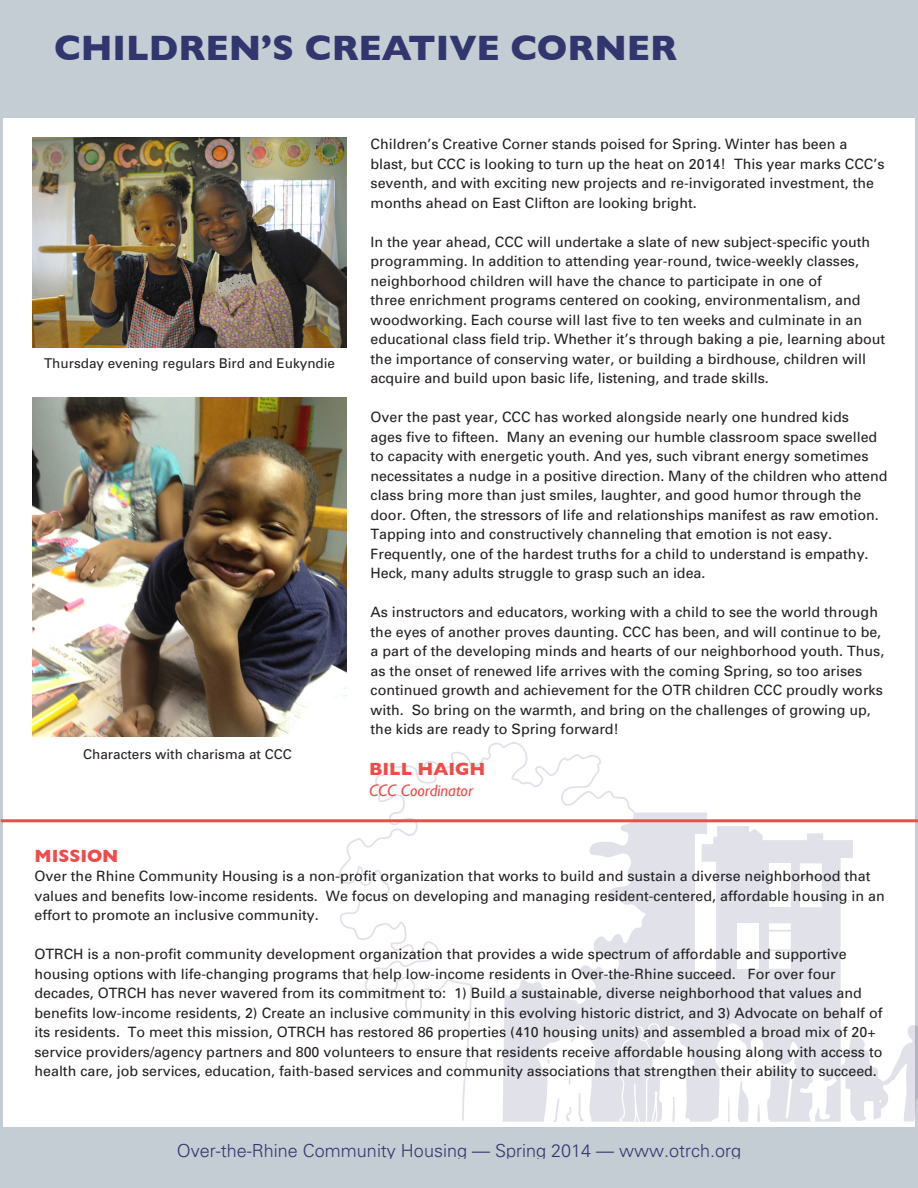
<style>
.page{position:relative;width:918px;height:1188px;background:#fff}
.page>*{position:absolute;margin:0;border:0;box-sizing:border-box;transform-origin:0 0}
.t1{font:700 36px "Gill Sans";color:#31376e}
.t2{font:300 18px "Univers";color:#31376e}
.t3{font:700 18px "Gill Sans";color:#ef4b49}
.t4{font:italic 16.5px "Gill Sans";color:#ef4b49}
.t5{font:14.25px/19.5px "Univers";color:#231f20}
.t6{font:13.5px "Univers";color:#231f20}
</style>
<div class="page">
<div style="left:0;top:1128px;width:918px;height:60px;background:#c4cdd3"></div>
<div style="left:0;top:0;width:918px;height:118px;background:#c4cdd3"></div>
<svg style="left:338px;top:741px;width:580px;height:381px"></svg>
<svg style="left:568px;top:1072px;width:3px;height:13px"></svg>
<div style="left:737px;top:923px;width:21px;height:46px;background:#fff"></div>
<svg style="left:769px;top:923px;width:22px;height:46px"></svg>
<svg style="left:800px;top:863px;width:22px;height:44px"></svg>
<div style="left:769px;top:863px;width:22px;height:44px;background:#fff"></div>
<img style="left:33px;top:138px;width:313px;height:209px">
<img style="left:33px;top:398px;width:313px;height:338px">
<hr style="left:1px;top:819px;width:917px;height:3px;background:#ef4b49">
<p class="t1" style="left:54px;top:27px;width:625px">CHILDREN’S CREATIVE CORNER</p>
<p class="t6" style="left:44px;top:355px;width:293px">Thursday evening regulars Bird and Eukyndie</p>
<p class="t6" style="left:83px;top:746px;width:210px">Characters with charisma at CCC</p>
<p class="t5" style="left:371px;top:134px;width:515px">Children’s Creative Corner stands poised for Spring. Winter has been a blast, but CCC is looking to turn up the heat on 2014! This year marks CCC’s seventh, and with exciting new projects and re-invigorated investment, the months ahead on East Clifton are looking bright.</p>
<p class="t5" style="left:371px;top:232px;width:516px">In the year ahead, CCC will undertake a slate of new subject-specific youth programming. In addition to attending year-round, twice-weekly classes, neighborhood children will have the chance to participate in one of<br>three enrichment programs centered on cooking, environmentalism, and woodworking. Each course will last five to ten weeks and culminate in an educational class field trip. Whether it’s through baking a pie, learning about the importance of conserving water, or building a birdhouse, children will acquire and build upon basic life, listening, and trade skills.</p>
<p class="t5" style="left:371px;top:407px;width:519px">Over the past year, CCC has worked alongside nearly one hundred kids<br>ages five to fifteen. Many an evening our humble classroom space swelled to capacity with energetic youth. And yes, such vibrant energy sometimes necessitates a nudge in a positive direction. Many of the children who attend class bring more than just smiles, laughter, and good humor through the door. Often, the stressors of life and relationships manifest as raw emotion.<br>Tapping into and constructively channeling that emotion is not easy.<br>Frequently, one of the hardest truths for a child to understand is empathy.<br>Heck, many adults struggle to grasp such an idea.</p>
<p class="t5" style="left:371px;top:602px;width:515px">As instructors and educators, working with a child to see the world through the eyes of another proves daunting. CCC has been, and will continue to be, a part of the developing minds and hearts of our neighborhood youth. Thus, as the onset of renewed life arrives with the coming Spring, so too arises continued growth and achievement for the OTR children CCC proudly works with. So bring on the warmth, and bring on the challenges of growing up, the kids are ready to Spring forward!</p>
<p class="t3" style="left:369px;top:758px;width:118px">BILL HAIGH</p>
<p class="t4" style="left:369px;top:781px;width:106px">CCC Coordinator</p>
<p class="t3" style="left:34px;top:845px;width:86px">MISSION</p>
<p class="t5" style="left:34px;top:866px;width:852px">Over the Rhine Community Housing is a non-profit organization that works to build and sustain a diverse neighborhood that values and benefits low-income residents. We focus on developing and managing resident-centered, affordable housing in an effort to promote an inclusive community.</p>
<p class="t5" style="left:34px;top:944px;width:850px">OTRCH is a non-profit community development organization that provides a wide spectrum of affordable and supportive housing options with life-changing programs that help low-income residents in Over-the-Rhine succeed. For over four decades, OTRCH has never wavered from its commitment to: 1) Build a sustainable, diverse neighborhood that values and benefits low-income residents, 2) Create an inclusive community in this evolving historic district, and 3) Advocate on behalf of its residents. To meet this mission, OTRCH has restored 86 properties (410 housing units) and assembled a broad mix of 20+ service providers/agency partners and 800 volunteers to ensure that residents receive affordable housing along with access to health care, job services, education, faith-based services and community associations that strengthen their ability to succeed.</p>
<p class="t2" style="left:177px;top:1140px;width:566px">Over-the-Rhine Community Housing — Spring 2014 — www.otrch.org</p>
</div>
